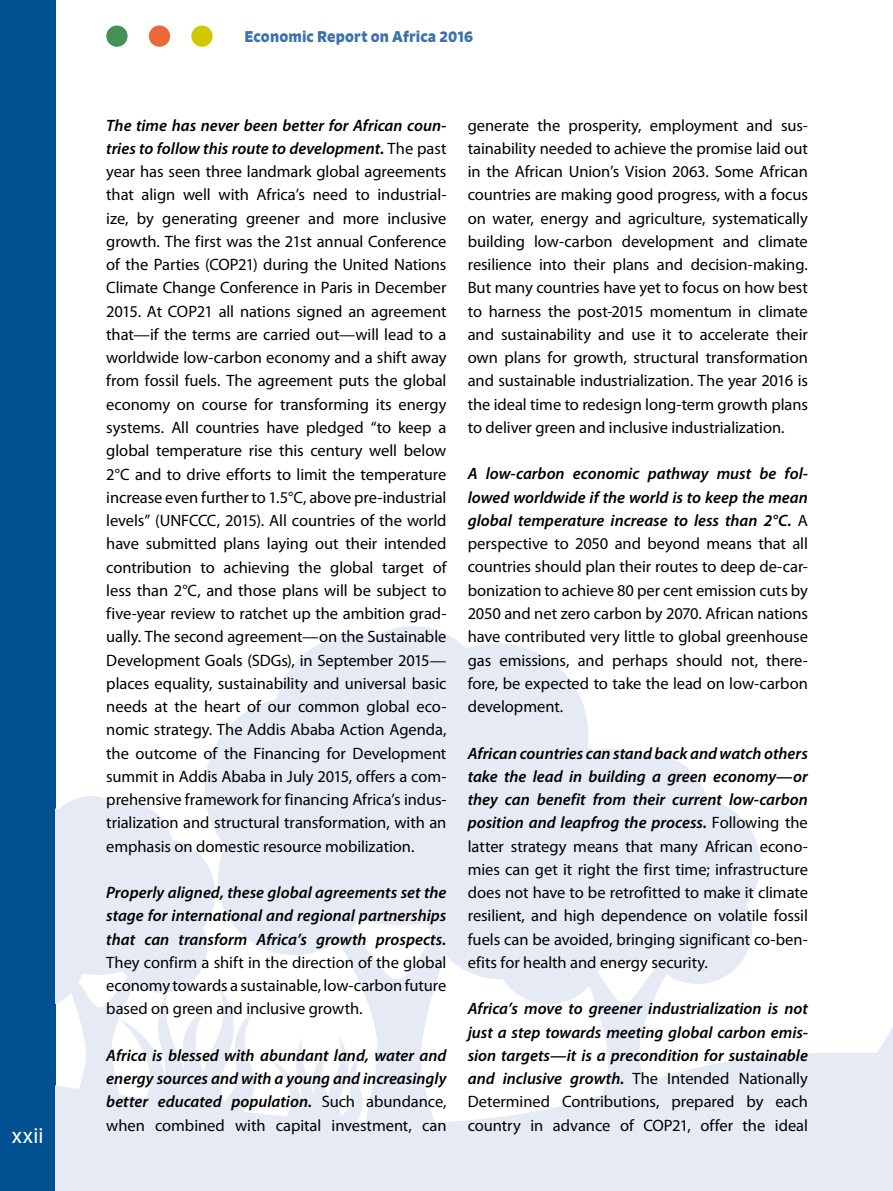
<style>
.page{position:relative;width:893px;height:1191px;background:#fff}
.page>*{position:absolute;margin:0;border:0;box-sizing:border-box;transform-origin:0 0}
.t1{font:19.5px "Signo";color:#fff}
.t2{font:16.5px/23.2px "Myriad Pro";letter-spacing:-.005em;color:#000;text-align:justify}
.t3{font:italic 600 16.5px/23.2px "Myriad Pro";color:#000;text-align:justify}
.t4{font:700 15px "Signo";letter-spacing:.005em;color:#3c72ab}
.s1{font-weight:600;font-style:italic}
.s2{font-weight:400;font-style:normal}
</style>
<div class="page">
<div style="left:0;top:0;width:55px;height:1191px;background:#005191"></div>
<svg style="left:55px;top:585px;width:838px;height:606px;fill:#e6eaf5"></svg>
<div style="left:106px;top:26px;width:22px;height:21px;background:#449155;border-radius:50%"></div>
<div style="left:149px;top:26px;width:21px;height:21px;background:#ec6839;border-radius:50%"></div>
<div style="left:191px;top:26px;width:22px;height:21px;background:#d1c900;border-radius:50%"></div>
<p class="t1" style="left:12px;top:1123px;width:33px">xxii</p>
<p class="t4" style="left:244px;top:26px;width:230px">Economic Report on Africa 2016</p>
<p class="t2" style="left:106px;top:114px;width:342px"><span class="s1">The time has never been better for African coun&shy;tries to follow this route to development.</span> The past year has seen three landmark global agreements that align well with Africa’s need to industrial&shy;ize, by generating greener and more inclusive growth. The first was the 21st annual Conference of the Parties (COP21) during the United Nations Climate Change Conference in Paris in December 2015. At COP21 all nations signed an agreement that—if the terms are carried out—will lead to a worldwide low-carbon economy and a shift away from fossil fuels. The agreement puts the global economy on course for transforming its energy systems. All countries have pledged “to keep a global temperature rise this century well below 2°C and to drive efforts to limit the temperature increase even further to 1.5°C, above pre-industrial levels” (UNFCCC, 2015). All countries of the world have submitted plans laying out their intended contribution to achieving the global target of less than 2°C, and those plans will be subject to five-year review to ratchet up the ambition grad&shy;ually. The second agreement—on the Sustainable Development Goals (SDGs), in September 2015— places equality, sustainability and universal basic needs at the heart of our common global eco&shy;nomic strategy. The Addis Ababa Action Agenda, the outcome of the Financing for Development summit in Addis Ababa in July 2015, offers a com&shy;prehensive framework for financing Africa’s indus&shy;trialization and structural transformation, with an emphasis on domestic resource mobilization.</p>
<p class="t3" style="left:106px;top:881px;width:342px">Properly aligned, these global agreements set the stage for international and regional partnerships that can transform Africa’s growth prospects.</p>
<p class="t2" style="left:106px;top:951px;width:342px">They confirm a shift in the direction of the global economy towards a sustainable, low-carbon future based on green and inclusive growth.</p>
<p class="t3" style="left:106px;top:1044px;width:342px">Africa is blessed with abundant land, water and energy sources and with a young and increasingly better educated population. <span class="s2">Such abundance, when combined with capital investment, can</span></p>
<p class="t2" style="left:468px;top:114px;width:342px">generate the prosperity, employment and sus&shy;tainability needed to achieve the promise laid out in the African Union’s Vision 2063. Some African countries are making good progress, with a focus on water, energy and agriculture, systematically building low-carbon development and climate resilience into their plans and decision-making.<br>But many countries have yet to focus on how best to harness the post-2015 momentum in climate and sustainability and use it to accelerate their own plans for growth, structural transformation and sustainable industrialization. The year 2016 is the ideal time to redesign long-term growth plans to deliver green and inclusive industrialization.</p>
<p class="t2" style="left:468px;top:462px;width:342px"><span class="s1">A low-carbon economic pathway must be fol&shy;lowed worldwide if the world is to keep the mean global temperature increase to less than 2°C.</span> A perspective to 2050 and beyond means that all countries should plan their routes to deep de-car&shy;bonization to achieve 80 per cent emission cuts by 2050 and net zero carbon by 2070. African nations have contributed very little to global greenhouse gas emissions, and perhaps should not, there&shy;fore, be expected to take the lead on low-carbon development.</p>
<p class="t2" style="left:468px;top:741px;width:342px"><span class="s1">African countries can stand back and watch others take the lead in building a green economy—or they can benefit from their current low-carbon position and leapfrog the process.</span> Following the latter strategy means that many African econo&shy;mies can get it right the first time; infrastructure does not have to be retrofitted to make it climate resilient, and high dependence on volatile fossil fuels can be avoided, bringing significant co-ben&shy;efits for health and energy security.</p>
<p class="t3" style="left:468px;top:997px;width:342px">Africa’s move to greener industrialization is not just a step towards meeting global carbon emis&shy;sion targets—it is a precondition for sustainable and inclusive growth. <span class="s2">The Intended Nationally Determined Contributions, prepared by each country in advance of COP21, offer the ideal</span></p>
</div>
